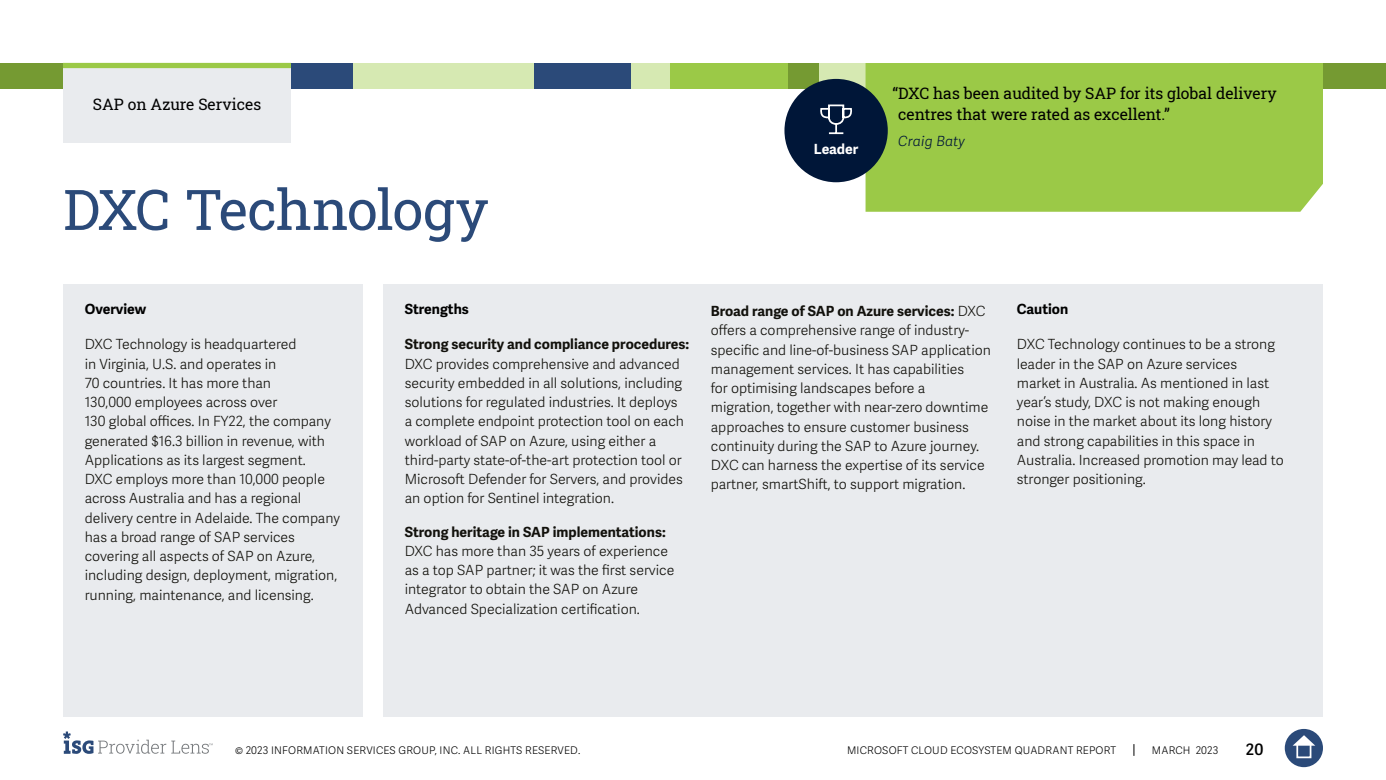
<style>
.page{position:relative;width:1386px;height:780px;background:#fff}
.page>*{position:absolute;margin:0;border:0;box-sizing:border-box;transform-origin:0 0}
.t1{font:56px "Roboto Slab";letter-spacing:-.025em;color:#2b4a79}
.t2{font:15.75px/21px "Roboto Slab ISG P Regular";color:#000}
.t3{font:600 15.75px "Adelle Sans";color:#000}
.t4{font:300 14px/19.2px "Adelle Sans";color:#12110c}
.t5{font:700 14px "Adelle Sans";color:#12110c}
.t6{font:700 14px "Adelle Sans";color:#000}
.t7{font:italic 300 14px "Adelle Sans";letter-spacing:.015em;color:#001638}
.t8{font:700 14px "Adelle Sans";letter-spacing:-.01em;color:#fff}
.t9{font:300 10.5px "Adelle Sans";letter-spacing:.02em;color:#000}
.s1{font-weight:700}
</style>
<div class="page">
<svg style="left:1133px;top:744px;width:1px;height:12px"></svg>
<div style="left:1285px;top:729px;width:38px;height:38px;background:#2b4a79;border-radius:50%"></div>
<svg style="left:1293px;top:735px;width:22px;height:10px"></svg>
<div style="left:1296px;top:743px;width:15px;height:15px;border:2px solid #fff"></div>
<svg style="left:63px;top:731px;width:150px;height:23px"></svg>
<div style="left:1228px;top:63px;width:158px;height:26px;background:#759a32"></div>
<div style="left:819px;top:63px;width:409px;height:26px;background:#d6e9b2"></div>
<div style="left:352px;top:63px;width:184px;height:26px;background:#d6e9b2"></div>
<div style="left:0;top:63px;width:63px;height:26px;background:#759a32"></div>
<div style="left:274px;top:63px;width:79px;height:26px;background:#2b4a79"></div>
<div style="left:534px;top:63px;width:98px;height:26px;background:#2b4a79"></div>
<div style="left:631px;top:63px;width:157px;height:26px;background:#d6e9b2"></div>
<div style="left:670px;top:63px;width:118px;height:26px;background:#9bc947"></div>
<div style="left:788px;top:63px;width:31px;height:26px;background:#759a32"></div>
<div style="left:866px;top:63px;width:457px;height:149px;background:#9bc947"></div>
<div style="left:784px;top:79px;width:104px;height:103px;background:#001638;border-radius:50%"></div>
<svg style="left:820px;top:104px;width:32px;height:31px"></svg>
<div style="left:64px;top:284px;width:299px;height:433px;background:#e9ebee"></div>
<div style="left:384px;top:284px;width:939px;height:433px;background:#e9ebee"></div>
<div style="left:63px;top:64px;width:228px;height:78px;background:#e9ebee"></div>
<div style="left:63px;top:63px;width:228px;height:5px;background:#9bc947"></div>
<p class="t2" style="left:93px;top:93px;width:170px">SAP on Azure Services</p>
<h1 class="t1" style="left:63px;top:171px;width:427px">DXC Technology</h1>
<p class="t8" style="left:814px;top:141px;width:46px">Leader</p>
<p class="t2" style="left:898px;top:82px;width:380px;text-indent:-6px">“DXC has been audited by SAP for its global delivery centres that were rated as excellent.”</p>
<p class="t7" style="left:898px;top:133px;width:68px">Craig Baty</p>
<p class="t6" style="left:85px;top:301px;width:63px">Overview</p>
<p class="t4" style="left:85px;top:335px;width:257px">DXC Technology is headquartered<br>in Virginia, U.S. and operates in<br>70 countries. It has more than<br>130,000 employees across over<br>130 global offices. In FY22, the company generated $16.3 billion in revenue, with Applications as its largest segment.<br>DXC employs more than 10,000 people across Australia and has a regional delivery centre in Adelaide. The company has a broad range of SAP services covering all aspects of SAP on Azure, including design, deployment, migration, running, maintenance, and licensing.</p>
<p class="t6" style="left:405px;top:301px;width:66px">Strengths</p>
<p class="t5" style="left:405px;top:336px;width:286px">Strong security and compliance procedures:</p>
<p class="t4" style="left:405px;top:354px;width:281px">DXC provides comprehensive and advanced security embedded in all solutions, including solutions for regulated industries. It deploys a complete endpoint protection tool on each workload of SAP on Azure, using either a third-party state-of-the-art protection tool or Microsoft Defender for Servers, and provides an option for Sentinel integration.</p>
<p class="t5" style="left:405px;top:523px;width:262px">Strong heritage in SAP implementations:</p>
<p class="t4" style="left:405px;top:541px;width:271px">DXC has more than 35 years of experience as a top SAP partner; it was the first service integrator to obtain the SAP on Azure Advanced Specialization certification.</p>
<p class="t4" style="left:711px;top:302px;width:282px"><span class="s1">Broad range of SAP on Azure services:</span> DXC offers a comprehensive range of industry&shy;specific and line-of-business SAP application management services. It has capabilities<br>for optimising landscapes before a migration, together with near-zero downtime approaches to ensure customer business continuity during the SAP to Azure journey.<br>DXC can harness the expertise of its service partner, smartShift, to support migration.</p>
<p class="t6" style="left:1017px;top:301px;width:53px">Caution</p>
<p class="t4" style="left:1017px;top:335px;width:268px">DXC Technology continues to be a strong leader in the SAP on Azure services market in Australia. As mentioned in last year’s study, DXC is not making enough noise in the market about its long history and strong capabilities in this space in Australia. Increased promotion may lead to stronger positioning.</p>
<p class="t9" style="left:235px;top:744px;width:347px">© 2023 INFORMATION SERVICES GROUP, INC. ALL RIGHTS RESERVED.</p>
<p class="t9" style="left:847px;top:744px;width:271px">MICROSOFT CLOUD ECOSYSTEM QUADRANT REPORT</p>
<p class="t9" style="left:1152px;top:744px;width:68px">MARCH 2023</p>
<p class="t3" style="left:1246px;top:740px;width:19px">20</p>
</div>
